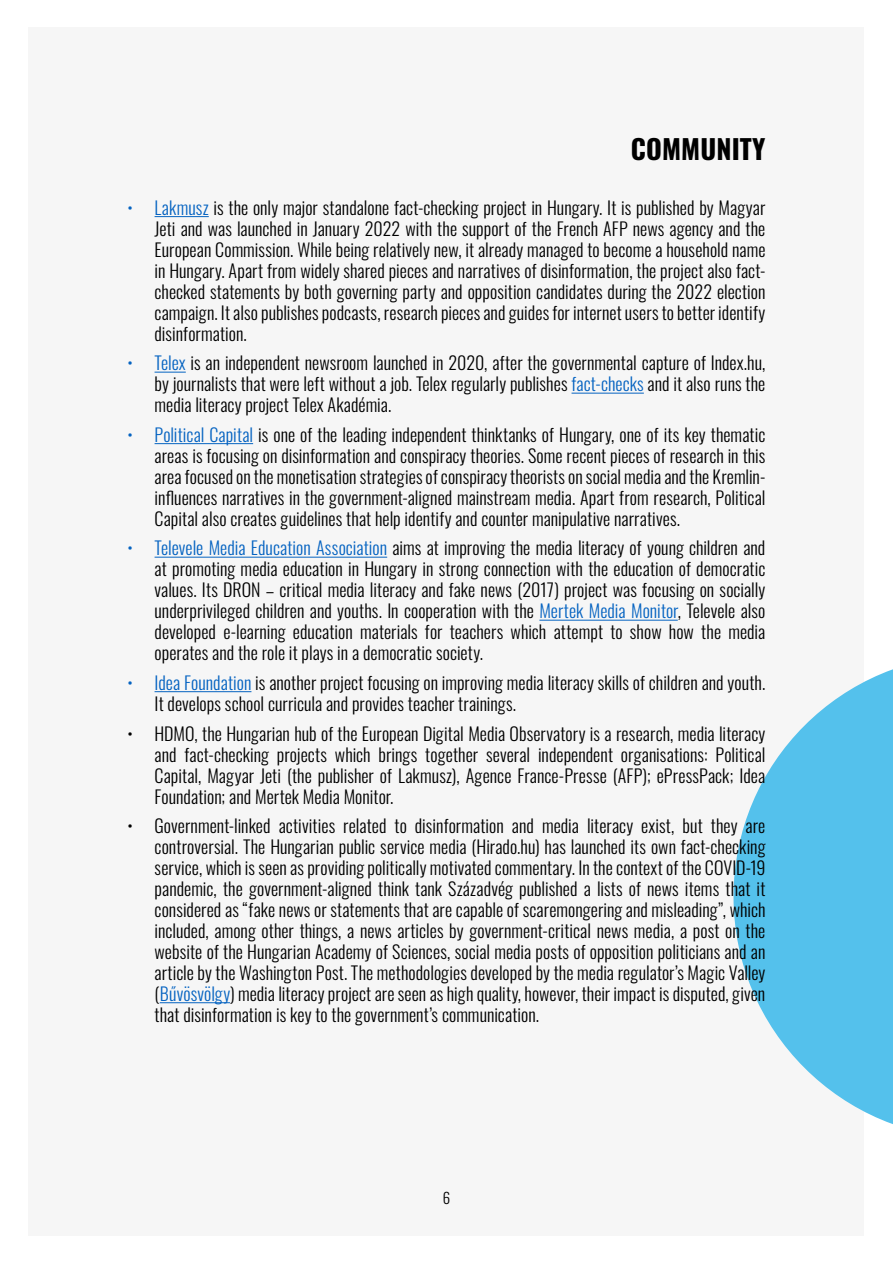
<style>
.page{position:relative;width:893px;height:1263px;background:#fff}
.page>*{position:absolute;margin:0;border:0;box-sizing:border-box;transform-origin:0 0}
.t1{font:700 27px "Oswald";letter-spacing:.005em;color:#000}
.t2{font:300 18px/21px "Oswald";letter-spacing:.005em;color:#000;text-align:justify}
.t3{font:300 15px "Oswald";color:#000}
.s1{color:#0563c1}
</style>
<div class="page">
<div style="left:29px;top:27px;width:835px;height:1209px;background:#f6f6f6"></div>
<svg style="left:733px;top:669px;width:160px;height:455px;fill:#54c1ec"></svg>
<hr style="left:155px;top:216px;width:54px;height:1px;background:#0563c1">
<hr style="left:155px;top:372px;width:31px;height:1px;background:#0563c1">
<hr style="left:571px;top:393px;width:73px;height:1px;background:#0563c1">
<hr style="left:155px;top:443px;width:98px;height:1px;background:#0563c1">
<hr style="left:155px;top:557px;width:232px;height:1px;background:#0563c1">
<hr style="left:539px;top:620px;width:139px;height:1px;background:#0563c1">
<hr style="left:155px;top:691px;width:96px;height:1px;background:#0563c1">
<hr style="left:160px;top:1002px;width:70px;height:1px;background:#0563c1">
<h1 class="t1" style="left:631px;top:135px;width:136px">COMMUNITY</h1>
<p class="t2" style="left:155px;top:195px;width:612px;text-indent:-27px"><span class="s1">• Lakmusz</span> is the only major standalone fact-checking project in Hungary. It is published by Magyar Jeti and was launched in January 2022 with the support of the French AFP news agency and the European Commission. While being relatively new, it already managed to become a household name in Hungary. Apart from widely shared pieces and narratives of disinformation, the project also fact&shy;checked statements by both governing party and opposition candidates during the 2022 election campaign. It also publishes podcasts, research pieces and guides for internet users to better identify disinformation.</p>
<p class="t2" style="left:155px;top:350px;width:612px;text-indent:-27px"><span class="s1">• Telex</span> is an independent newsroom launched in 2020, after the governmental capture of Index.hu, by journalists that were left without a job. Telex regularly publishes <span class="s1">fact-checks</span> and it also runs the media literacy project Telex Akadémia.</p>
<p class="t2" style="left:155px;top:422px;width:612px;text-indent:-27px"><span class="s1">• Political Capital</span> is one of the leading independent thinktanks of Hungary, one of its key thematic areas is focusing on disinformation and conspiracy theories. Some recent pieces of research in this area focused on the monetisation strategies of conspiracy theorists on social media and the Kremlin&shy;influences narratives in the government-aligned mainstream media. Apart from research, Political Capital also creates guidelines that help identify and counter manipulative narratives.</p>
<p class="t2" style="left:155px;top:536px;width:612px;text-indent:-27px"><span class="s1">• Televele Media Education Association</span> aims at improving the media literacy of young children and at promoting media education in Hungary in strong connection with the education of democratic values. Its DRON – critical media literacy and fake news (2017) project was focusing on socially underprivileged children and youths. In cooperation with the <span class="s1">Mertek Media Monitor</span>, Televele also developed e-learning education materials for teachers which attempt to show how the media operates and the role it plays in a democratic society.</p>
<p class="t2" style="left:155px;top:670px;width:612px;text-indent:-27px"><span class="s1">• Idea Foundation</span> is another project focusing on improving media literacy skills of children and youth.<br>It develops school curricula and provides teacher trainings.</p>
<p class="t2" style="left:155px;top:721px;width:612px;text-indent:-27px">• HDMO, the Hungarian hub of the European Digital Media Observatory is a research, media literacy and fact-checking projects which brings together several independent organisations: Political Capital, Magyar Jeti (the publisher of Lakmusz), Agence France-Presse (AFP); ePressPack; Idea Foundation; and Mertek Media Monitor.</p>
<p class="t2" style="left:155px;top:813px;width:612px;text-indent:-27px">• Government-linked activities related to disinformation and media literacy exist, but they are controversial. The Hungarian public service media (Hirado.hu) has launched its own fact-checking service, which is seen as providing politically motivated commentary. In the context of the COVID-19 pandemic, the government-aligned think tank Századvég published a lists of news items that it considered as “fake news or statements that are capable of scaremongering and misleading”, which included, among other things, a news articles by government-critical news media, a post on the website of the Hungarian Academy of Sciences, social media posts of opposition politicians and an article by the Washington Post. The methodologies developed by the media regulator’s Magic Valley (<span class="s1">Bűvösvölgy</span>) media literacy project are seen as high quality, however, their impact is disputed, given that disinformation is key to the government’s communication.</p>
<p class="t3" style="left:443px;top:1185px;width:9px">6</p>
</div>
